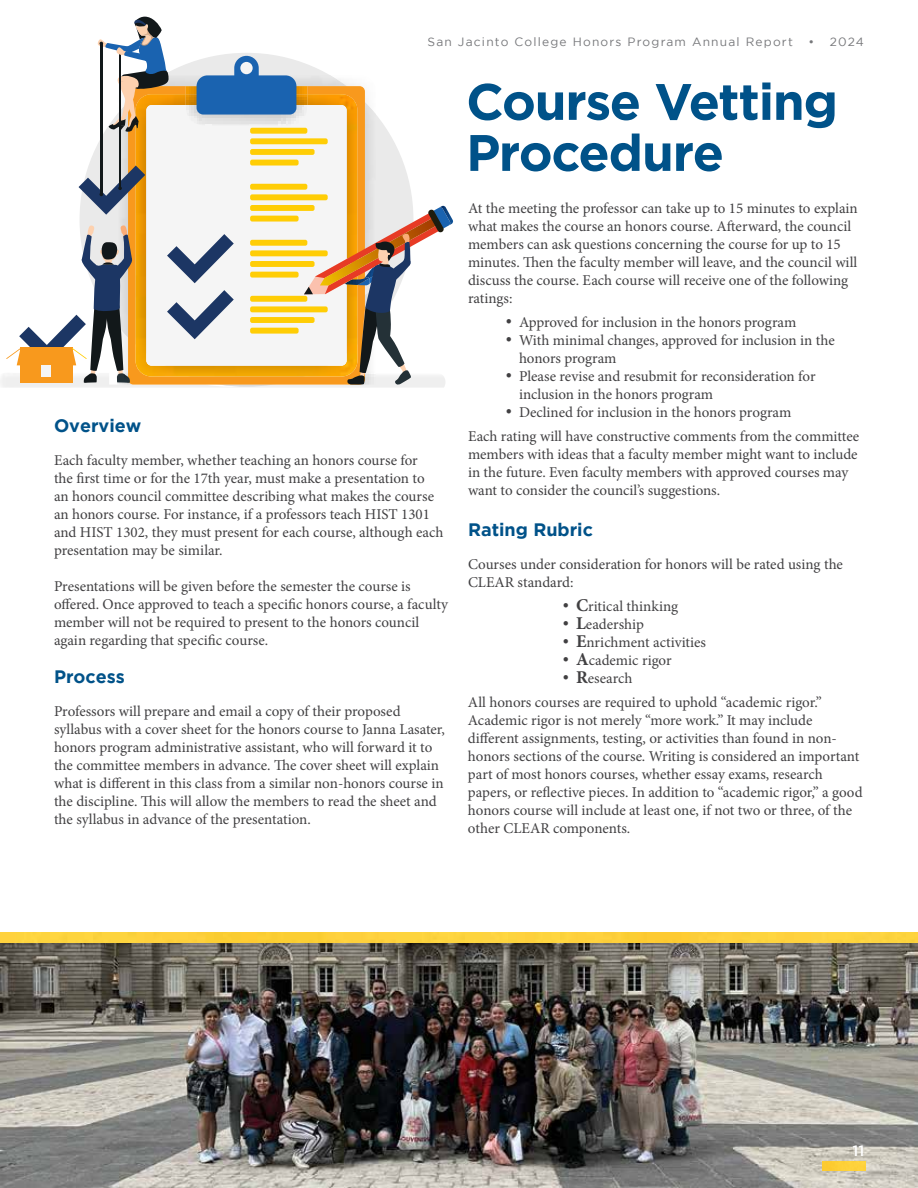
<style>
.page{position:relative;width:918px;height:1188px;background:#fff}
.page>*{position:absolute;margin:0;border:0;box-sizing:border-box;transform-origin:0 0}
.t1{font:700 51.15px/51px "Gotham";letter-spacing:-.025em;color:#005289}
.t2{font:700 18px "Gotham";color:#005289}
.t3{font:15px/18px "Minion Pro";color:#414042}
.t4{font:500 15px "Gotham";color:#fff}
.t5{font:12px "Gotham";letter-spacing:.1em;color:#77787b}
.s1{font-weight:700;font-size:18px}
</style>
<div class="page">
<img style="left:0;top:943px;width:918px;height:245px">
<img style="left:822px;top:1161px;width:44px;height:10px">
<img style="left:0;top:933px;width:918px;height:10px">
<div style="left:80px;top:53px;width:333px;height:334px;background:#eaeaea;border-radius:50%"></div>
<img style="left:122px;top:75px;width:254px;height:150px">
<svg style="left:128px;top:86px;width:237px;height:299px;background:#f79b22"></svg>
<img style="left:135px;top:94px;width:223px;height:283px">
<div style="left:146px;top:105px;width:201px;height:261px;background:#f5f5f5;border-radius:5px"></div>
<img style="left:186px;top:86px;width:121px;height:39px">
<svg style="left:197px;top:56px;width:99px;height:59px"></svg>
<div style="left:240px;top:62px;width:13px;height:12px;background:#f5f5f5;border-radius:50%"></div>
<svg style="left:167px;top:290px;width:67px;height:49px"></svg>
<svg style="left:167px;top:234px;width:67px;height:49px"></svg>
<svg style="left:250px;top:128px;width:78px;height:38px"></svg>
<hr style="left:100px;top:43px;width:2px;height:151px;background:#12181a">
<hr style="left:119px;top:52px;width:2px;height:136px;background:#12181a">
<svg style="left:79px;top:166px;width:66px;height:49px"></svg>
<svg style="left:97px;top:17px;width:73px;height:115px"></svg>
<img style="left:451px;top:217px;width:2px;height:8px">
<svg style="left:250px;top:184px;width:201px;height:202px"></svg>
<svg style="left:6px;top:225px;width:127px;height:158px"></svg>
<p class="t5" style="left:428px;top:35px;width:367px">San Jacinto College Honors Program Annual Report</p>
<p class="t5" style="left:808px;top:35px;width:57px">• 2024</p>
<p class="t2" style="left:54px;top:415px;width:89px">Overview</p>
<p class="t3" style="left:54px;top:451px;width:391px">Each faculty member, whether teaching an honors course for<br>the first time or for the 17th year, must make a presentation to<br>an honors council committee describing what makes the course an honors course. For instance, if a professors teach HIST 1301 and HIST 1302, they must present for each course, although each presentation may be similar.</p>
<p class="t3" style="left:54px;top:577px;width:395px">Presentations will be given before the semester the course is offered. Once approved to teach a specific honors course, a faculty member will not be required to present to the honors council again regarding that specific course.</p>
<p class="t2" style="left:54px;top:666px;width:72px">Process</p>
<p class="t3" style="left:54px;top:702px;width:393px">Professors will prepare and email a copy of their proposed syllabus with a cover sheet for the honors course to Janna Lasater, honors program administrative assistant, who will forward it to the committee members in advance. The cover sheet will explain what is different in this class from a similar non-honors course in the discipline. This will allow the members to read the sheet and the syllabus in advance of the presentation.</p>
<h1 class="t1" style="left:466px;top:75px;width:373px">Course Vetting<br>Procedure</h1>
<p class="t3" style="left:468px;top:199px;width:391px">At the meeting the professor can take up to 15 minutes to explain what makes the course an honors course. Afterward, the council members can ask questions concerning the course for up to 15 minutes. Then the faculty member will leave, and the council will discuss the course. Each course will receive one of the following ratings:</p>
<p class="t3" style="left:506px;top:313px;width:292px">• Approved for inclusion in the honors program</p>
<p class="t3" style="left:519px;top:331px;width:317px;text-indent:-14px">• With minimal changes, approved for inclusion in the honors program</p>
<p class="t3" style="left:519px;top:367px;width:298px;text-indent:-14px">• Please revise and resubmit for reconsideration for inclusion in the honors program</p>
<p class="t3" style="left:468px;top:400px;width:393px;line-height:24px;text-indent:38px">• Declined for inclusion in the honors program<br>Each rating will have constructive comments from the committee</p>
<p class="t3" style="left:468px;top:445px;width:391px">members with ideas that a faculty member might want to include in the future. Even faculty members with approved courses may want to consider the council’s suggestions.</p>
<p class="t2" style="left:468px;top:519px;width:126px">Rating Rubric</p>
<p class="t3" style="left:468px;top:555px;width:376px">Courses under consideration for honors will be rated using the<br>CLEAR standard:</p>
<p class="t3" style="left:562px;top:597px;width:117px">• <span class="s1">C</span>ritical thinking</p>
<p class="t3" style="left:563px;top:615px;width:83px">• <span class="s1">L</span>eadership</p>
<p class="t3" style="left:563px;top:633px;width:145px">• <span class="s1">E</span>nrichment activities</p>
<p class="t3" style="left:563px;top:651px;width:111px">• <span class="s1">A</span>cademic rigor</p>
<p class="t3" style="left:468px;top:666px;width:355px;line-height:24px;text-indent:95px">• <span class="s1">R</span>esearch<br>All honors courses are required to uphold “academic rigor.”</p>
<p class="t3" style="left:468px;top:711px;width:396px">Academic rigor is not merely “more work.” It may include different assignments, testing, or activities than found in non&shy;honors sections of the course. Writing is considered an important part of most honors courses, whether essay exams, research papers, or reflective pieces. In addition to “academic rigor,” a good honors course will include at least one, if not two or three, of the other CLEAR components.</p>
<p class="t4" style="left:853px;top:1140px;width:13px">11</p>
</div>
